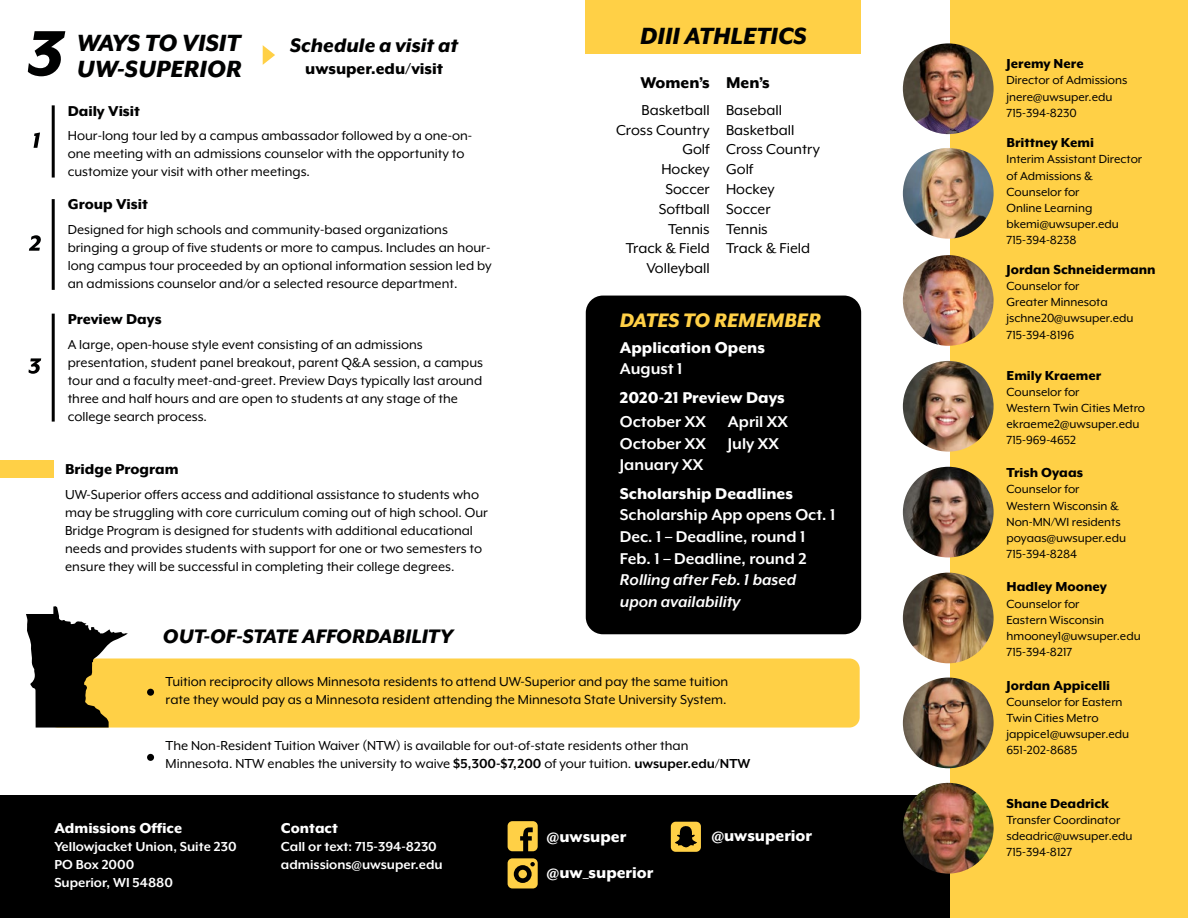
<style>
.page{position:relative;width:1188px;height:918px;background:#fff}
.page>*{position:absolute;margin:0;border:0;box-sizing:border-box;transform-origin:0 0}
.t1{font:italic 800 73.5px "Mr Eaves XL Mod OT";color:#000101}
.t2{font:italic 800 27px/25.8px "Mr Eaves XL Mod OT";color:#000101}
.t3{font:italic 800 22.5px "Mr Eaves XL Mod OT";color:#000101}
.t4{font:italic 800 22.5px "Mr Eaves XL Mod OT";color:#ffd046}
.t5{font:700 18px/21.6px "Mr Eaves XL Mod OT";color:#fff}
.t6{font:800 18px/36.3px "Mr Eaves XL Mod OT";color:#fff}
.t7{font:italic 700 18px/21.6px "Mr Eaves XL Mod OT";color:#fff}
.t8{font:800 18px "Mr Eaves XL Mod OT";color:#000101}
.t9{font:16.5px/19.8px "Mr Eaves XL Mod OT";color:#000101;text-align:right}
.t10{font:800 16.5px "Mr Eaves XL Mod OT";color:#000101}
.t11{font:800 16.5px "Mr Eaves XL Mod OT";color:#fff}
.t12{font:15px/18px "Mr Eaves XL Mod OT";color:#000101}
.t13{font:800 15px "Mr Eaves XL Mod OT";color:#000}
.t14{font:700 15px/18px "Mr Eaves XL Mod OT";color:#fff}
.t15{font:13.5px/16.2px "Mr Eaves XL Mod OT";color:#000}
.s1{font-weight:700}
</style>
<div class="page">
<div style="left:0;top:460px;width:54px;height:18px;background:#ffd046"></div>
<div style="left:586px;top:0;width:275px;height:54px;background:#ffd046"></div>
<div style="left:0;top:795px;width:1188px;height:123px;background:#000"></div>
<div style="left:48px;top:658px;width:812px;height:70px;background:#ffd046;border-radius:10px"></div>
<div style="left:950px;top:0;width:238px;height:918px;background:#ffd046"></div>
<img style="left:903px;top:467px;width:91px;height:90px;border-radius:45px">
<img style="left:903px;top:573px;width:91px;height:90px;border-radius:45px">
<img style="left:903px;top:783px;width:91px;height:91px;border-radius:45px">
<img style="left:903px;top:148px;width:91px;height:91px;border-radius:45px">
<img style="left:903px;top:43px;width:91px;height:91px;border-radius:45px">
<img style="left:903px;top:678px;width:91px;height:90px;border-radius:45px">
<img style="left:903px;top:255px;width:91px;height:91px;border-radius:45px">
<img style="left:903px;top:361px;width:91px;height:91px;border-radius:45px">
<div style="left:586px;top:296px;width:275px;height:338px;background:#000;border-radius:17px"></div>
<svg style="left:26px;top:606px;width:102px;height:122px"></svg>
<hr style="left:52px;top:105px;width:3px;height:73px;background:#000">
<svg style="left:34px;top:132px;width:6px;height:16px"></svg>
<hr style="left:52px;top:199px;width:3px;height:91px;background:#000">
<svg style="left:29px;top:235px;width:12px;height:16px"></svg>
<hr style="left:52px;top:314px;width:3px;height:108px;background:#000">
<svg style="left:28px;top:358px;width:13px;height:16px"></svg>
<div style="left:147px;top:754px;width:7px;height:7px;background:#000;border-radius:50%"></div>
<div style="left:147px;top:689px;width:7px;height:7px;background:#000;border-radius:50%"></div>
<svg style="left:508px;top:821px;width:30px;height:30px"></svg>
<svg style="left:508px;top:858px;width:30px;height:30px"></svg>
<div style="left:518px;top:870px;width:9px;height:8px;background:#ffd046;border-radius:50%"></div>
<svg style="left:671px;top:822px;width:30px;height:30px"></svg>
<svg style="left:263px;top:45px;width:12px;height:20px"></svg>
<h1 class="t1" style="left:27px;top:16px;width:38px">3</h1>
<h2 class="t2" style="left:77px;top:30px;width:166px">WAYS TO VISIT<br>UW-SUPERIOR</h2>
<h3 class="t3" style="left:290px;top:34px;width:170px">Schedule a visit at</h3>
<p class="t8" style="left:305px;top:59px;width:139px">uwsuper.edu/visit</p>
<p class="t10" style="left:68px;top:102px;width:74px">Daily Visit</p>
<p class="t12" style="left:68px;top:127px;width:406px">Hour-long tour led by a campus ambassador followed by a one-on&shy;one meeting with an admissions counselor with the opportunity to customize your visit with other meetings.</p>
<p class="t10" style="left:68px;top:196px;width:82px">Group Visit</p>
<p class="t12" style="left:68px;top:221px;width:426px">Designed for high schools and community-based organizations bringing a group of five students or more to campus. Includes an hour&shy;long campus tour proceeded by an optional information session led by an admissions counselor and/or a selected resource department.</p>
<p class="t10" style="left:68px;top:311px;width:95px">Preview Days</p>
<p class="t12" style="left:68px;top:335px;width:417px">A large, open-house style event consisting of an admissions presentation, student panel breakout, parent Q&amp;A session, a campus tour and a faculty meet-and-greet. Preview Days typically last around three and half hours and are open to students at any stage of the college search process.</p>
<p class="t10" style="left:65px;top:461px;width:115px">Bridge Program</p>
<p class="t12" style="left:65px;top:485px;width:424px">UW-Superior offers access and additional assistance to students who may be struggling with core curriculum coming out of high school. Our Bridge Program is designed for students with additional educational needs and provides students with support for one or two semesters to ensure they will be successful in completing their college degrees.</p>
<h3 class="t3" style="left:163px;top:625px;width:292px">OUT-OF-STATE AFFORDABILITY</h3>
<h2 class="t2" style="left:640px;top:23px;width:168px">DIII ATHLETICS</h2>
<p class="t8" style="left:641px;top:74px;width:71px">Women’s</p>
<p class="t9" style="left:616px;top:100px;width:95px">Basketball<br>Cross Country<br>Golf<br>Hockey<br>Soccer<br>Softball<br>Tennis<br>Track &amp; Field<br>Volleyball</p>
<p class="t8" style="left:726px;top:74px;width:45px">Men’s</p>
<p class="t9" style="left:726px;top:100px;width:95px;text-align:left">Baseball<br>Basketball<br>Cross Country<br>Golf<br>Hockey<br>Soccer<br>Tennis<br>Track &amp; Field</p>
<h3 class="t4" style="left:620px;top:309px;width:203px">DATES TO REMEMBER</h3>
<p class="t6" style="left:620px;top:329px;width:147px">Application Opens</p>
<p class="t5" style="left:620px;top:358px;width:64px">August 1</p>
<p class="t6" style="left:620px;top:379px;width:166px">2020-21 Preview Days</p>
<p class="t5" style="left:620px;top:411px;width:169px">October XX April XX<br>October XX July XX<br>January XX</p>
<p class="t6" style="left:620px;top:475px;width:175px">Scholarship Deadlines</p>
<p class="t5" style="left:620px;top:504px;width:217px">Scholarship App opens Oct. 1<br>Dec. 1 – Deadline, round 1<br>Feb. 1 – Deadline, round 2</p>
<p class="t7" style="left:620px;top:569px;width:178px">Rolling after Feb. 1 based upon availability</p>
<p class="t12" style="left:166px;top:672px;width:564px">Tuition reciprocity allows Minnesota residents to attend UW-Superior and pay the same tuition rate they would pay as a Minnesota resident attending the Minnesota State University System.</p>
<p class="t12" style="left:166px;top:737px;width:586px">The Non-Resident Tuition Waiver (NTW) is available for out-of-state residents other than<br>Minnesota. NTW enables the university to waive <span class="s1">$5,300-$7,200</span> of your tuition. <span class="s1">uwsuper.edu/NTW</span></p>
<p class="t11" style="left:54px;top:820px;width:129px">Admissions Office</p>
<p class="t14" style="left:54px;top:838px;width:184px">Yellowjacket Union, Suite 230<br>PO Box 2000<br>Superior, WI 54880</p>
<p class="t11" style="left:281px;top:820px;width:58px">Contact</p>
<p class="t14" style="left:281px;top:838px;width:163px">Call or text: 715-394-8230 admissions@uwsuper.edu</p>
<p class="t6" style="left:547px;top:818px;width:108px">@uwsuper @uw_superior</p>
<p class="t6" style="left:711px;top:818px;width:102px">@uwsuperior</p>
<p class="t13" style="left:1007px;top:56px;width:79px">Jeremy Nere</p>
<p class="t15" style="left:1007px;top:72px;width:122px">Director of Admissions jnere@uwsuper.edu<br>715-394-8230</p>
<p class="t13" style="left:1007px;top:135px;width:89px">Brittney Kemi</p>
<p class="t15" style="left:1007px;top:151px;width:137px">Interim Assistant Director of Admissions &amp;<br>Counselor for<br>Online Learning bkemi@uwsuper.edu<br>715-394-8238</p>
<p class="t13" style="left:1007px;top:262px;width:151px">Jordan Schneidermann</p>
<p class="t15" style="left:1007px;top:278px;width:128px">Counselor for<br>Greater Minnesota jschne20@uwsuper.edu<br>715-394-8196</p>
<p class="t13" style="left:1007px;top:368px;width:96px">Emily Kraemer</p>
<p class="t15" style="left:1007px;top:384px;width:140px">Counselor for<br>Western Twin Cities Metro ekraeme2@uwsuper.edu<br>715-969-4652</p>
<p class="t13" style="left:1007px;top:465px;width:78px">Trish Oyaas</p>
<p class="t15" style="left:1007px;top:481px;width:121px">Counselor for<br>Western Wisconsin &amp;<br>Non-MN/WI residents poyaas@uwsuper.edu<br>715-394-8284</p>
<p class="t13" style="left:1007px;top:579px;width:102px">Hadley Mooney</p>
<p class="t15" style="left:1007px;top:595px;width:136px">Counselor for<br>Eastern Wisconsin hmooney1@uwsuper.edu<br>715-394-8217</p>
<p class="t13" style="left:1007px;top:678px;width:105px">Jordan Appicelli</p>
<p class="t15" style="left:1007px;top:694px;width:124px">Counselor for Eastern<br>Twin Cities Metro jappice1@uwsuper.edu<br>651-202-8685</p>
<p class="t13" style="left:1007px;top:796px;width:104px">Shane Deadrick</p>
<p class="t15" style="left:1007px;top:812px;width:127px">Transfer Coordinator sdeadric@uwsuper.edu<br>715-394-8127</p>
</div>
